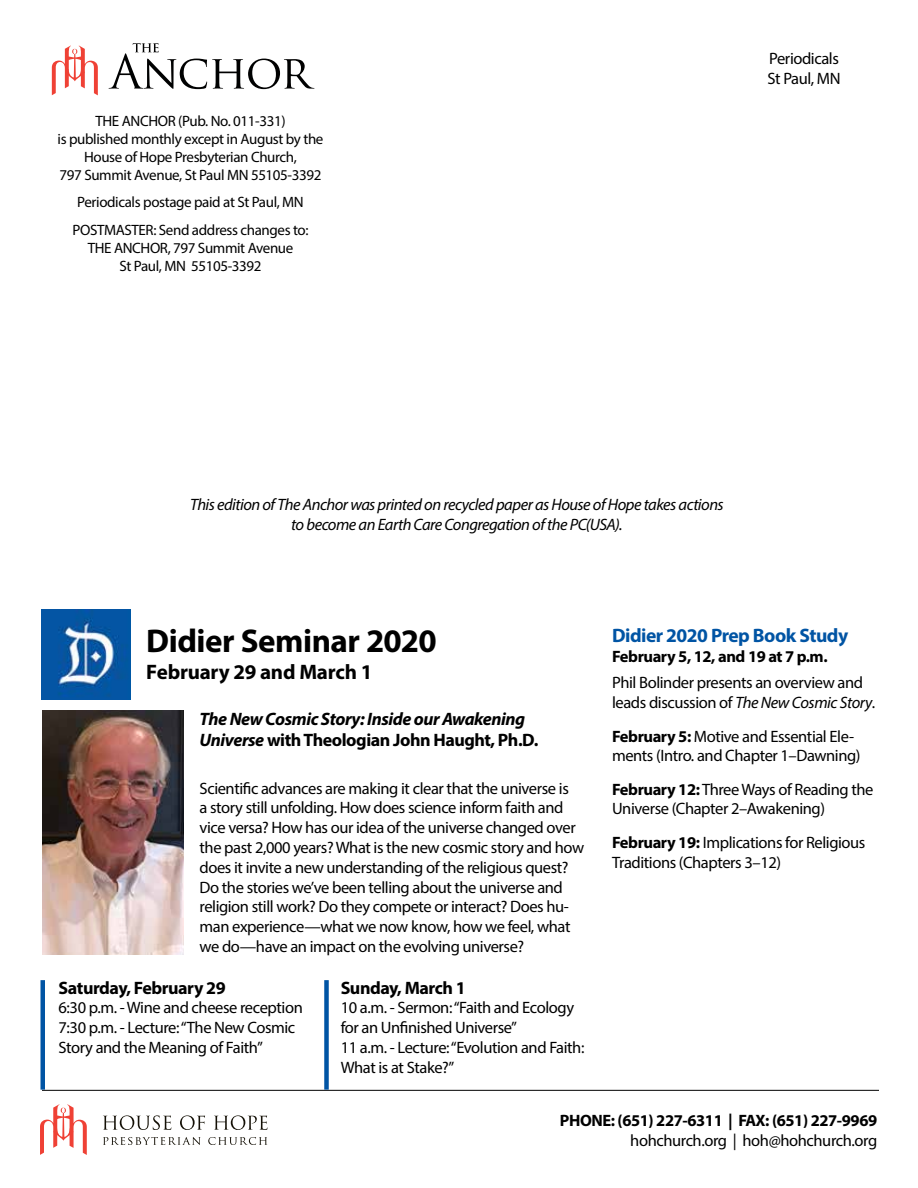
<style>
.page{position:relative;width:918px;height:1188px;background:#fff}
.page>*{position:absolute;margin:0;border:0;box-sizing:border-box;transform-origin:0 0}
.t1{font:700 33px "Myriad Pro";letter-spacing:-.015em;color:#000}
.t2{font:700 21px "Myriad Pro";letter-spacing:-.01em;color:#000}
.t3{font:700 19.5px "Myriad Pro";letter-spacing:-.025em;color:#0054a4}
.t4{font:italic 700 18px/21px "Myriad Pro";letter-spacing:-.025em;color:#000}
.t5{font:700 18px "Myriad Pro";letter-spacing:-.025em;color:#000}
.t6{font:16.5px/19.8px "Myriad Pro";letter-spacing:-.025em;color:#000}
.t7{font:italic 16.5px/19.8px "Myriad Pro";letter-spacing:-.03em;color:#000;text-align:center}
.t8{font:700 16.5px "Myriad Pro";letter-spacing:-.025em;color:#000}
.t9{font:15px/18px "Myriad Pro";letter-spacing:-.025em;color:#000;text-align:center}
.s1{font-style:normal}
.s2{font-style:italic}
.s3{font-weight:700}
</style>
<div class="page">
<svg style="left:103px;top:1115px;width:68px;height:15px"></svg>
<svg style="left:180px;top:1115px;width:25px;height:15px"></svg>
<svg style="left:214px;top:1115px;width:54px;height:15px"></svg>
<svg style="left:103px;top:1137px;width:98px;height:8px"></svg>
<svg style="left:208px;top:1137px;width:59px;height:8px"></svg>
<svg style="left:40px;top:1104px;width:47px;height:51px"></svg>
<hr style="left:42px;top:1090px;width:837px;height:1px;background:#000">
<svg style="left:52px;top:45px;width:46px;height:50px"></svg>
<img style="left:42px;top:610px;width:89px;height:89px">
<img style="left:42px;top:710px;width:142px;height:244px">
<div style="left:324px;top:980px;width:5px;height:110px;background:#0054a4"></div>
<div style="left:40px;top:980px;width:5px;height:110px;background:#0054a4"></div>
<svg style="left:109px;top:43px;width:205px;height:46px"></svg>
<p class="t9" style="left:58px;top:111px;width:267px">THE ANCHOR (Pub. No. 011-331)<br>is published monthly except in August by the House of Hope Presbyterian Church,<br>797 Summit Avenue, St Paul MN 55105-3392</p>
<p class="t9" style="left:73px;top:188px;width:237px;line-height:27.8px">Periodicals postage paid at St Paul, MN<br>POSTMASTER: Send address changes to:</p>
<p class="t9" style="left:88px;top:239px;width:207px">THE ANCHOR, 797 Summit Avenue<br>St Paul, MN 55105-3392</p>
<p class="t6" style="left:768px;top:49px;width:75px">Periodicals<br>St Paul, MN</p>
<p class="t7" style="left:190px;top:495px;width:535px">This edition of The Anchor was printed on recycled paper as House of Hope takes actions to become an Earth Care Congregation of the PC(USA).</p>
<h1 class="t1" style="left:146px;top:620px;width:292px">Didier Seminar 2020</h1>
<p class="t2" style="left:146px;top:658px;width:228px">February 29 and March 1</p>
<p class="t4" style="left:200px;top:708px;width:340px">The New Cosmic Story: Inside our Awakening<br>Universe <span class="s1">with Theologian John Haught, Ph.D.</span></p>
<p class="t6" style="left:200px;top:778px;width:386px">Scientific advances are making it clear that the universe is<br>a story still unfolding. How does science inform faith and vice versa? How has our idea of the universe changed over the past 2,000 years? What is the new cosmic story and how does it invite a new understanding of the religious quest?<br>Do the stories we’ve been telling about the universe and religion still work? Do they compete or interact? Does hu&shy;man experience—what we now know, how we feel, what we do—have an impact on the evolving universe?</p>
<p class="t5" style="left:341px;top:976px;width:127px">Sunday, March 1</p>
<p class="t6" style="left:341px;top:998px;width:245px">10 a.m. - Sermon: “Faith and Ecology for an Unfinished Universe”<br>11 a.m. - Lecture: “Evolution and Faith:<br>What is at Stake?”</p>
<p class="t5" style="left:59px;top:976px;width:169px">Saturday, February 29</p>
<p class="t6" style="left:59px;top:998px;width:246px">6:30 p.m. - Wine and cheese reception<br>7:30 p.m. - Lecture: “The New Cosmic<br>Story and the Meaning of Faith”</p>
<p class="t3" style="left:612px;top:623px;width:238px">Didier 2020 Prep Book Study</p>
<p class="t8" style="left:612px;top:646px;width:217px">February 5, 12, and 19 at 7 p.m.</p>
<p class="t6" style="left:612px;top:673px;width:265px">Phil Bolinder presents an overview and leads discussion of <span class="s2">The New Cosmic Story</span>.</p>
<p class="t6" style="left:612px;top:726px;width:250px"><span class="s3">February 5:</span> Motive and Essential Ele&shy;ments (Intro. and Chapter 1–Dawning)</p>
<p class="t6" style="left:612px;top:779px;width:263px"><span class="s3">February 12:</span> Three Ways of Reading the<br>Universe (Chapter 2–Awakening)</p>
<p class="t6" style="left:612px;top:832px;width:255px"><span class="s3">February 19:</span> Implications for Religious<br>Traditions (Chapters 3–12)</p>
<p class="t8" style="left:560px;top:1110px;width:319px">PHONE: (651) 227-6311 | FAX: (651) 227-9969</p>
<p class="t6" style="left:630px;top:1130px;width:248px">hohchurch.org | hoh@hohchurch.org</p>
</div>
